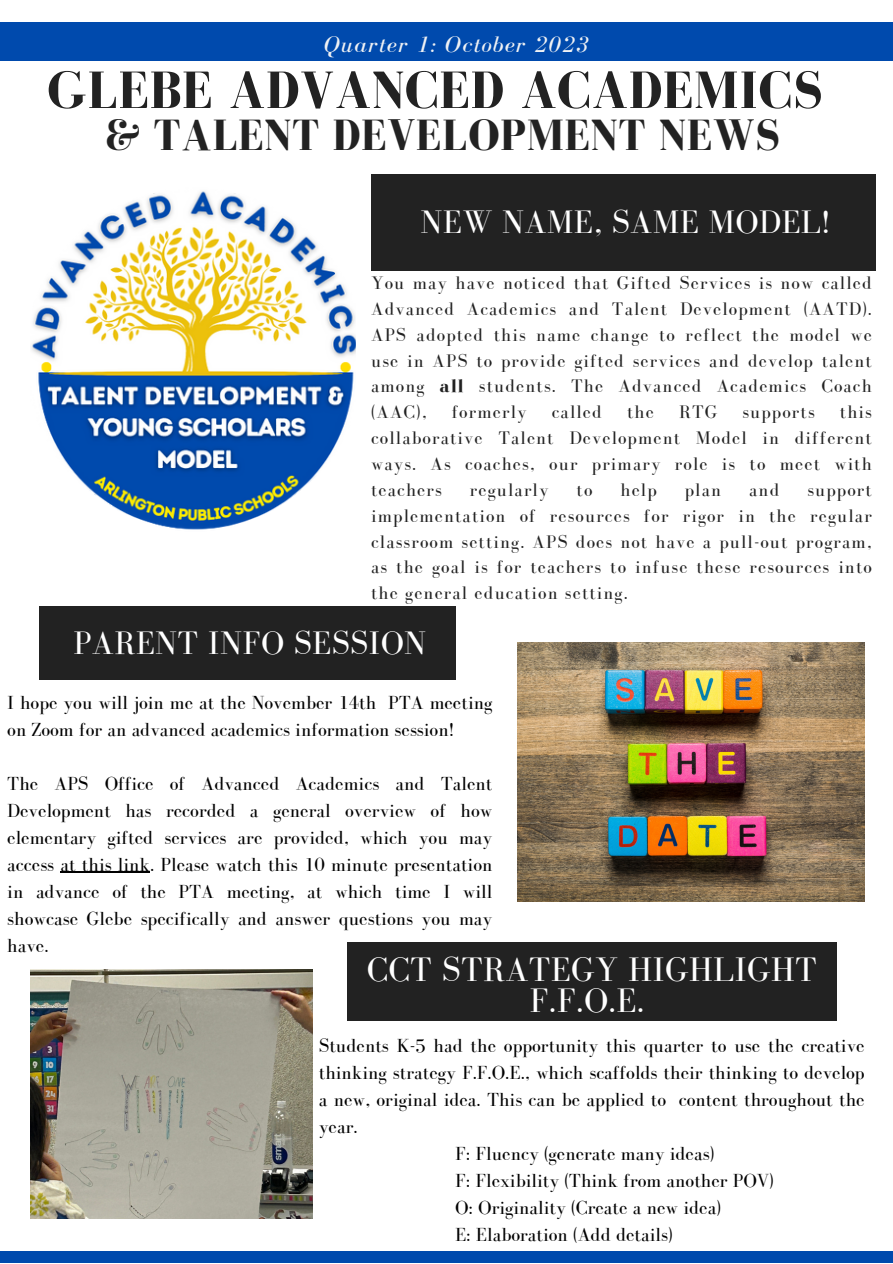
<style>
.page{position:relative;width:893px;height:1264px;background:#fff}
.page>*{position:absolute;margin:0;border:0;box-sizing:border-box;transform-origin:0 0}
.t1{font:700 53.85px "Bodoni FLF";letter-spacing:.01em;color:#222}
.t2{font:700 45px "Bodoni FLF";letter-spacing:.01em;color:#222}
.t3{font:34.95px "Bodoni FLF";letter-spacing:.01em;color:#fff}
.t4{font:33.45px "Bodoni FLF";letter-spacing:.01em;color:#fff}
.t5{font:italic 23.1px "Bodoni FLF";letter-spacing:.06em;color:#eff1f4}
.t6{font:19.5px/27px "Bodoni FLF";color:#000;text-align:justify}
.t7{font:18.75px/25.8px "Bodoni FLF";letter-spacing:.06em;color:#222;text-align:justify}
.s1{font-weight:700}
</style>
<div class="page">
<div style="left:0;top:1251px;width:892px;height:11px;background:#004aad"></div>
<div style="left:0;top:22px;width:892px;height:38px;background:#004aad"></div>
<img style="left:31px;top:191px;width:324px;height:339px">
<img style="left:31px;top:969px;width:282px;height:249px">
<div style="left:371px;top:174px;width:503px;height:97px;background:#222"></div>
<div style="left:39px;top:606px;width:417px;height:73px;background:#222"></div>
<div style="left:347px;top:942px;width:489px;height:78px;background:#222"></div>
<img style="left:517px;top:642px;width:347px;height:259px">
<hr style="left:60px;top:871px;width:90px;height:2px;background:#000">
<p class="t5" style="left:324px;top:32px;width:266px">Quarter 1: October 2023</p>
<p class="t1" style="left:47px;top:61px;width:776px">GLEBE ADVANCED ACADEMICS</p>
<p class="t2" style="left:106px;top:110px;width:675px">&amp; TALENT DEVELOPMENT NEWS</p>
<p class="t4" style="left:420px;top:204px;width:411px">NEW NAME, SAME MODEL!</p>
<p class="t7" style="left:371px;top:270px;width:502px">You may have noticed that Gifted Services is now called Advanced Academics and Talent Development (AATD).<br>APS adopted this name change to reflect the model we use in APS to provide gifted services and develop talent among <span class="s1">all</span> students. The Advanced Academics Coach (AAC),</p>
<p class="t7" style="left:452px;top:399px;width:76px">formerly</p>
<p class="t7" style="left:551px;top:399px;width:52px">called</p>
<p class="t7" style="left:627px;top:399px;width:28px">the</p>
<p class="t7" style="left:679px;top:399px;width:40px">RTG</p>
<p class="t7" style="left:742px;top:399px;width:74px">supports</p>
<p class="t7" style="left:371px;top:399px;width:502px;text-indent:468px">this collaborative Talent Development Model in different ways. As coaches, our primary role is to meet with teachers</p>
<p class="t7" style="left:470px;top:476px;width:80px">regularly</p>
<p class="t7" style="left:576px;top:476px;width:17px">to</p>
<p class="t7" style="left:620px;top:476px;width:38px">help</p>
<p class="t7" style="left:684px;top:476px;width:38px">plan</p>
<p class="t7" style="left:749px;top:476px;width:32px">and</p>
<p class="t7" style="left:371px;top:476px;width:502px;text-indent:436px">support implementation of resources for rigor in the regular classroom setting. APS does not have a pull-out program, as the goal is for teachers to infuse these resources into the general education setting.</p>
<p class="t4" style="left:73px;top:625px;width:354px">PARENT INFO SESSION</p>
<p class="t6" style="left:7px;top:688px;width:486px">I hope you will join me at the November 14th PTA meeting on Zoom for an advanced academics information session!</p>
<p class="t6" style="left:7px;top:769px;width:486px">The APS Office of Advanced Academics and Talent Development has recorded a general overview of how elementary gifted services are provided, which you may access at this link. Please watch this 10 minute presentation in advance of the PTA meeting, at which time I will showcase Glebe specifically and answer questions you may have.</p>
<p class="t3" style="left:366px;top:950px;width:451px">CCT STRATEGY HIGHLIGHT</p>
<p class="t3" style="left:529px;top:981px;width:116px">F.F.O.E.</p>
<p class="t6" style="left:319px;top:1032px;width:547px">Students K-5 had the opportunity this quarter to use the creative thinking strategy F.F.O.E., which scaffolds their thinking to develop a new, original idea. This can be applied to content throughout the year.</p>
<p class="t6" style="left:455px;top:1140px;width:260px">F: Fluency (generate many ideas)</p>
<p class="t6" style="left:455px;top:1167px;width:320px">F: Flexibility (Think from another POV)</p>
<p class="t6" style="left:455px;top:1194px;width:267px">O: Originality (Create a new idea)</p>
<p class="t6" style="left:455px;top:1221px;width:219px">E: Elaboration (Add details)</p>
</div>
